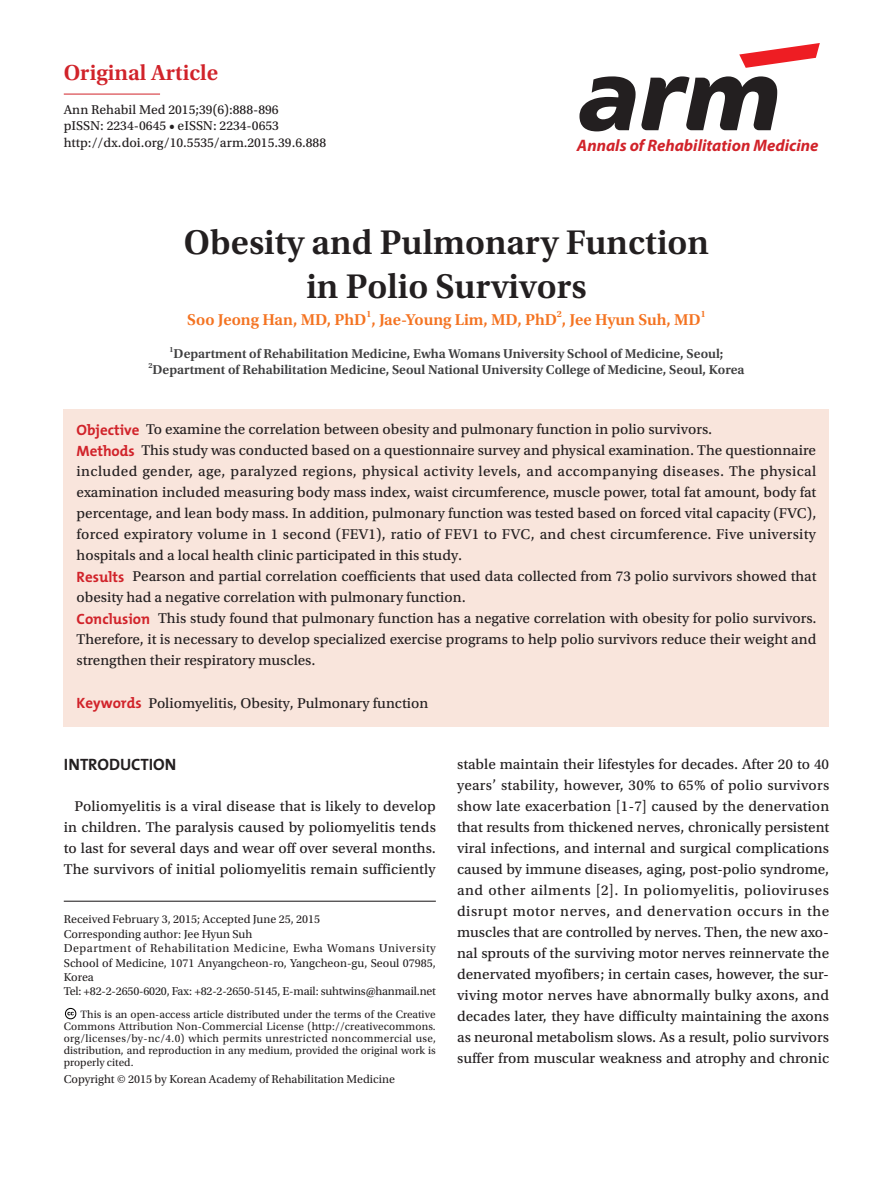
<style>
.page{position:relative;width:893px;height:1191px;background:#fff}
.page>*{position:absolute;margin:0;border:0;box-sizing:border-box;transform-origin:0 0}
.t1{font:600 36px/43.2px "Utopia Std";color:#231f20;text-align:center}
.t2{font:600 22.8px "Utopia Std";color:#d1232a}
.t3{font:italic 700 16.65px "Myriad Pro";color:#d1232a}
.t4{font:600 16.5px "Utopia Std";color:#f47321}
.t5{font:700 16.5px "The Mix";color:#231f20}
.t6{font:15px/21px "Utopia Std Capt";color:#231f20;text-align:justify}
.t7{font:600 13.5px "Utopia Std";color:#3e3e3f}
.t8{font:13.5px/16.2px "Utopia Std Capt";color:#231f20}
.t9{font:12px/14.4px "Utopia Std";color:#231f20}
.t10{font:11.25px/12px "Utopia Std";color:#231f20;text-align:justify}
.t11{font:600 9.6px "Utopia Std";color:#f47321}
.t12{font:600 7.8px "Utopia Std";color:#3e3e3f}
.s1{font-family:"The Mix";font-weight:700;color:#d1232a}
</style>
<div class="page">
<svg style="left:579px;top:76px;width:198px;height:55px"></svg>
<svg style="left:739px;top:43px;width:81px;height:25px"></svg>
<hr style="left:64px;top:94px;width:96px;height:1px;background:#d1232a">
<svg style="left:64px;top:1007px;width:13px;height:13px"></svg>
<hr style="left:64px;top:900px;width:372px;height:1px;background:#231f20">
<div style="left:64px;top:409px;width:765px;height:317px;background:#f9e5dc"></div>
<h2 class="t2" style="left:64px;top:59px;width:156px">Original Article</h2>
<p class="t8" style="left:64px;top:102px;width:264px">Ann Rehabil Med 2015;39(6):888-896<br>pISSN: 2234-0645 • eISSN: 2234-0653 http://dx.doi.org/10.5535/arm.2015.39.6.888</p>
<p class="t3" style="left:577px;top:135px;width:243px">Annals of Rehabilitation Medicine</p>
<h1 class="t1" style="left:184px;top:222px;width:527px">Obesity and Pulmonary Function in Polio Survivors</h1>
<p class="t4" style="left:187px;top:310px;width:515px">Soo Jeong Han, MD, PhD , Jae-Young Lim, MD, PhD , Jee Hyun Suh, MD</p>
<p class="t11" style="left:366px;top:308px;width:7px">1</p>
<p class="t11" style="left:557px;top:308px;width:7px">2</p>
<p class="t11" style="left:701px;top:308px;width:7px">1</p>
<p class="t12" style="left:170px;top:345px;width:6px">1</p>
<p class="t7" style="left:174px;top:346px;width:551px">Department of Rehabilitation Medicine, Ewha Womans University School of Medicine, Seoul;</p>
<p class="t12" style="left:148px;top:361px;width:6px">2</p>
<p class="t7" style="left:153px;top:362px;width:593px">Department of Rehabilitation Medicine, Seoul National University College of Medicine, Seoul, Korea</p>
<p class="t6" style="left:77px;top:419px;width:741px;text-align:left"><span class="s1">Objective</span> To examine the correlation between obesity and pulmonary function in polio survivors.<br><span class="s1">Methods</span> This study was conducted based on a questionnaire survey and physical examination. The questionnaire included gender, age, paralyzed regions, physical activity levels, and accompanying diseases. The physical examination included measuring body mass index, waist circumference, muscle power, total fat amount, body fat percentage, and lean body mass. In addition, pulmonary function was tested based on forced vital capacity (FVC), forced expiratory volume in 1 second (FEV1), ratio of FEV1 to FVC, and chest circumference. Five university hospitals and a local health clinic participated in this study.<br><span class="s1">Results</span> Pearson and partial correlation coefficients that used data collected from 73 polio survivors showed that obesity had a negative correlation with pulmonary function.<br><span class="s1">Conclusion</span> This study found that pulmonary function has a negative correlation with obesity for polio survivors.<br>Therefore, it is necessary to develop specialized exercise programs to help polio survivors reduce their weight and strengthen their respiratory muscles.</p>
<p class="t6" style="left:77px;top:692px;width:353px"><span class="s1">Keywords</span> Poliomyelitis, Obesity, Pulmonary function</p>
<p class="t5" style="left:64px;top:751px;width:114px">INTRODUCTION</p>
<p class="t6" style="left:64px;top:796px;width:374px;text-indent:11px">Poliomyelitis is a viral disease that is likely to develop in children. The paralysis caused by poliomyelitis tends to last for several days and wear off over several months.<br>The survivors of initial poliomyelitis remain sufficiently</p>
<p class="t9" style="left:64px;top:912px;width:374px">Received February 3, 2015; Accepted June 25, 2015<br>Corresponding author: Jee Hyun Suh<br>Department of Rehabilitation Medicine, Ewha Womans University School of Medicine, 1071 Anyangcheon-ro, Yangcheon-gu, Seoul 07985, Korea<br>Tel: +82-2-2650-6020, Fax: +82-2-2650-5145, E-mail: suhtwins@hanmail.net</p>
<p class="t10" style="left:64px;top:1008px;width:374px;text-indent:17px">This is an open-access article distributed under the terms of the Creative Commons Attribution Non-Commercial License (http://creativecommons. org/licenses/by-nc/4.0) which permits unrestricted noncommercial use, distribution, and reproduction in any medium, provided the original work is properly cited.</p>
<p class="t9" style="left:64px;top:1071px;width:333px">Copyright © 2015 by Korean Academy of Rehabilitation Medicine</p>
<p class="t6" style="left:457px;top:754px;width:374px">stable maintain their lifestyles for decades. After 20 to 40 years’ stability, however, 30% to 65% of polio survivors show late exacerbation [1-7] caused by the denervation that results from thickened nerves, chronically persistent viral infections, and internal and surgical complications caused by immune diseases, aging, post-polio syndrome, and other ailments [2]. In poliomyelitis, polioviruses disrupt motor nerves, and denervation occurs in the muscles that are controlled by nerves. Then, the new axo&shy;nal sprouts of the surviving motor nerves reinnervate the denervated myofibers; in certain cases, however, the sur&shy;viving motor nerves have abnormally bulky axons, and decades later, they have difficulty maintaining the axons as neuronal metabolism slows. As a result, polio survivors suffer from muscular weakness and atrophy and chronic</p>
</div>
